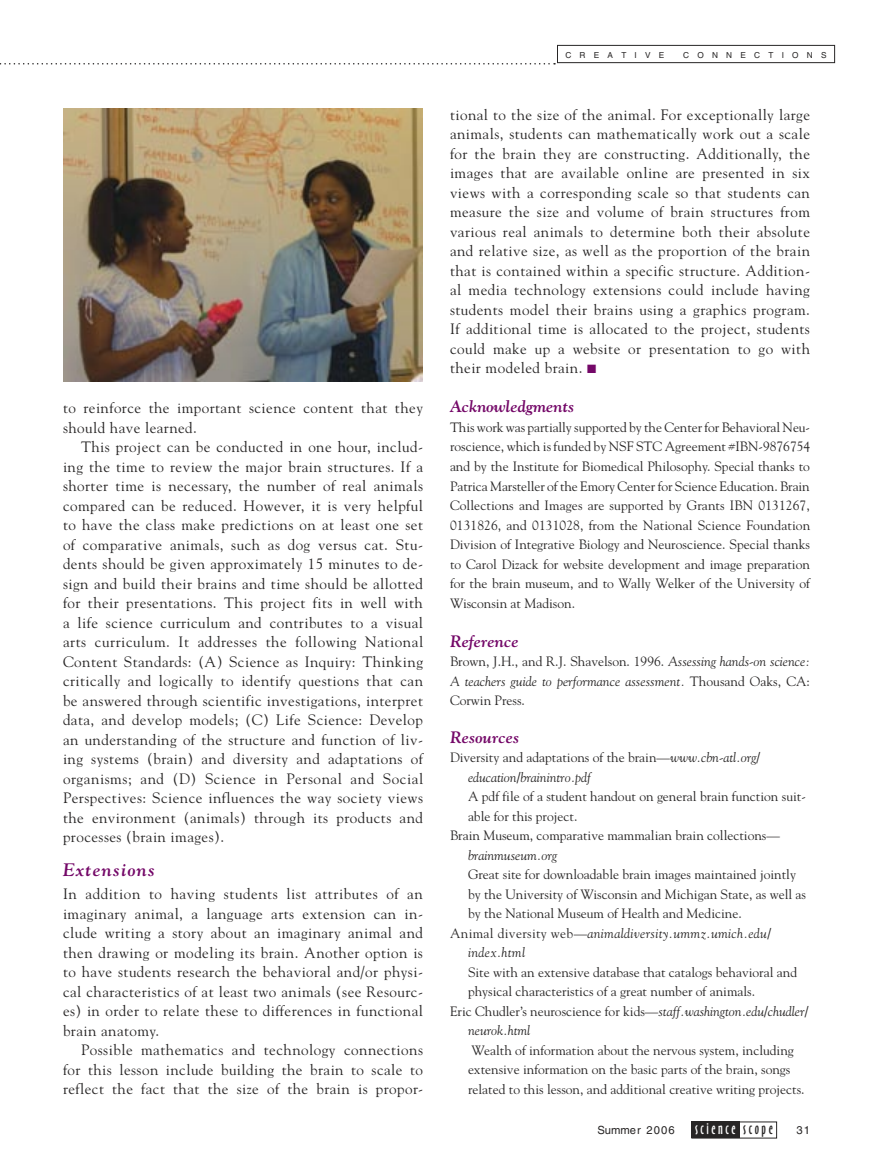
<style>
.page{position:relative;width:891px;height:1175px;background:#fff}
.page>*{position:absolute;margin:0;border:0;box-sizing:border-box;transform-origin:0 0}
.subhead{font:italic 700 18px "Goudy";letter-spacing:.07em;color:#740868}
.refhead{font:italic 700 16.5px "Goudy";color:#740868}
.body{font:15px/19.5px "Goudy";letter-spacing:.03em;color:#272525;text-align:justify}
.t1{font:15px "Oz Handicraft BT";letter-spacing:.17em;color:#fff}
.ref{font:13.5px/19.5px "Goudy";color:#272525}
.ref-2{font:italic 13.5px/19.5px "Goudy";color:#272525}
.ref-3{font:italic 13.5px/19.5px "Goudy";letter-spacing:.025em;color:#272525}
.t2{font:11.25px "Helvetica LT Std";letter-spacing:.05em;color:#272525}
.t3{font:11.25px "Helvetica LT Std";letter-spacing:.1em;color:#272525}
.t4{font:8.25px "Helvetica LT Std";letter-spacing:1em;color:#272525}
.s1{color:#740868}
.s2{font-style:normal}
.s3{font-style:italic}
.s4{color:#272525}
</style>
<div class="page">
<div style="left:692px;top:1121px;width:48px;height:17px;background:#272525"></div>
<svg style="left:0;top:63px;width:555px;height:1px"></svg>
<div style="left:557px;top:45px;width:278px;height:18px;border:1px solid #272525"></div>
<img style="left:63px;top:108px;width:360px;height:274px">
<p class="body" style="left:63px;top:398px;width:362px">to reinforce the important science content that they should have learned.</p>
<p class="body" style="left:63px;top:437px;width:362px;text-indent:18px">This project can be conducted in one hour, includ&shy;ing the time to review the major brain structures. If a shorter time is necessary, the number of real animals compared can be reduced. However, it is very helpful to have the class make predictions on at least one set of comparative animals, such as dog versus cat. Stu&shy;dents should be given approximately 15 minutes to de&shy;sign and build their brains and time should be allotted for their presentations. This project fits in well with a life science curriculum and contributes to a visual arts curriculum. It addresses the following National Content Standards: (A) Science as Inquiry: Thinking critically and logically to identify questions that can be answered through scientific investigations, interpret data, and develop models; (C) Life Science: Develop an understanding of the structure and function of liv&shy;ing systems (brain) and diversity and adaptations of organisms; and (D) Science in Personal and Social Perspectives: Science influences the way society views the environment (animals) through its products and processes (brain images).</p>
<p class="subhead" style="left:63px;top:858px;width:94px">Extensions</p>
<p class="body" style="left:63px;top:884px;width:362px">In addition to having students list attributes of an imaginary animal, a language arts extension can in&shy;clude writing a story about an imaginary animal and then drawing or modeling its brain. Another option is to have students research the behavioral and/or physi&shy;cal characteristics of at least two animals (see Resourc&shy;es) in order to relate these to differences in functional brain anatomy.</p>
<p class="body" style="left:63px;top:1040px;width:362px;text-indent:18px">Possible mathematics and technology connections for this lesson include building the brain to scale to reflect the fact that the size of the brain is propor-</p>
<p class="t4" style="left:565px;top:50px;width:101px">CREATIVE</p>
<p class="t4" style="left:683px;top:50px;width:145px">CONNECTIONS</p>
<p class="body" style="left:450px;top:104px;width:362px">tional to the size of the animal. For exceptionally large animals, students can mathematically work out a scale for the brain they are constructing. Additionally, the images that are available online are presented in six views with a corresponding scale so that students can measure the size and volume of brain structures from various real animals to determine both their absolute and relative size, as well as the proportion of the brain that is contained within a specific structure. Addition&shy;al media technology extensions could include having students model their brains using a graphics program.<br>If additional time is allocated to the project, students could make up a website or presentation to go with their modeled brain. <span class="s1">■</span></p>
<p class="refhead" style="left:450px;top:396px;width:126px">Acknowledgments</p>
<p class="ref" style="left:450px;top:417px;width:362px;text-align:justify">This work was partially supported by the Center for Behavioral Neu&shy;roscience, which is funded by NSF STC Agreement #IBN-9876754 and by the Institute for Biomedical Philosophy. Special thanks to Patrica Marsteller of the Emory Center for Science Education. Brain Collections and Images are supported by Grants IBN 0131267, 0131826, and 0131028, from the National Science Foundation Division of Integrative Biology and Neuroscience. Special thanks to Carol Dizack for website development and image preparation for the brain museum, and to Wally Welker of the University of Wisconsin at Madison.</p>
<p class="refhead" style="left:450px;top:630px;width:70px">Reference</p>
<p class="ref-2" style="left:450px;top:651px;width:362px;text-align:justify"><span class="s2">Brown, J.H., and R.J. Shavelson. 1996.</span> Assessing hands-on science:<br>A teachers guide to performance assessment. <span class="s2">Thousand Oaks, CA:<br>Corwin Press.</span></p>
<p class="refhead" style="left:450px;top:726px;width:71px">Resources</p>
<p class="ref-2" style="left:468px;top:747px;width:294px;text-indent:-18px"><span class="s2">Diversity and adaptations of the brain—</span>www.cbn-atl.org/ education/brainintro.pdf</p>
<p class="ref" style="left:468px;top:786px;width:339px">A pdf file of a student handout on general brain function suit&shy;able for this project.</p>
<p class="ref" style="left:468px;top:825px;width:313px;text-indent:-18px">Brain Museum, comparative mammalian brain collections— <span class="s3">brainmuseum.org</span></p>
<p class="ref" style="left:468px;top:864px;width:340px">Great site for downloadable brain images maintained jointly by the University of Wisconsin and Michigan State, as well as by the National Museum of Health and Medicine.</p>
<p class="ref-3" style="left:468px;top:923px;width:305px;text-indent:-18px"><span class="s2">Animal diversity web—</span>animaldiversity.ummz.umich.edu/ index.html</p>
<p class="ref" style="left:468px;top:961px;width:331px">Site with an extensive database that catalogs behavioral and physical characteristics of a great number of animals.</p>
<p class="ref-2" style="left:468px;top:1001px;width:342px;text-indent:-18px"><span class="s2">Eric Chudler’s neuroscience for kids—</span>staff.washington.edu/chudler/ neurok.html</p>
<p class="ref" style="left:468px;top:1039px;width:338px">Wealth of information about the nervous system, including extensive information on the basic parts of the brain, songs related to this lesson, and additional creative writing projects.</p>
<p class="t2" style="left:597px;top:1123px;width:79px">Summer 2006</p>
<p class="t1" style="left:695px;top:1119px;width:79px">science <span class="s4">scope</span></p>
<p class="t3" style="left:796px;top:1123px;width:15px">31</p>
</div>
